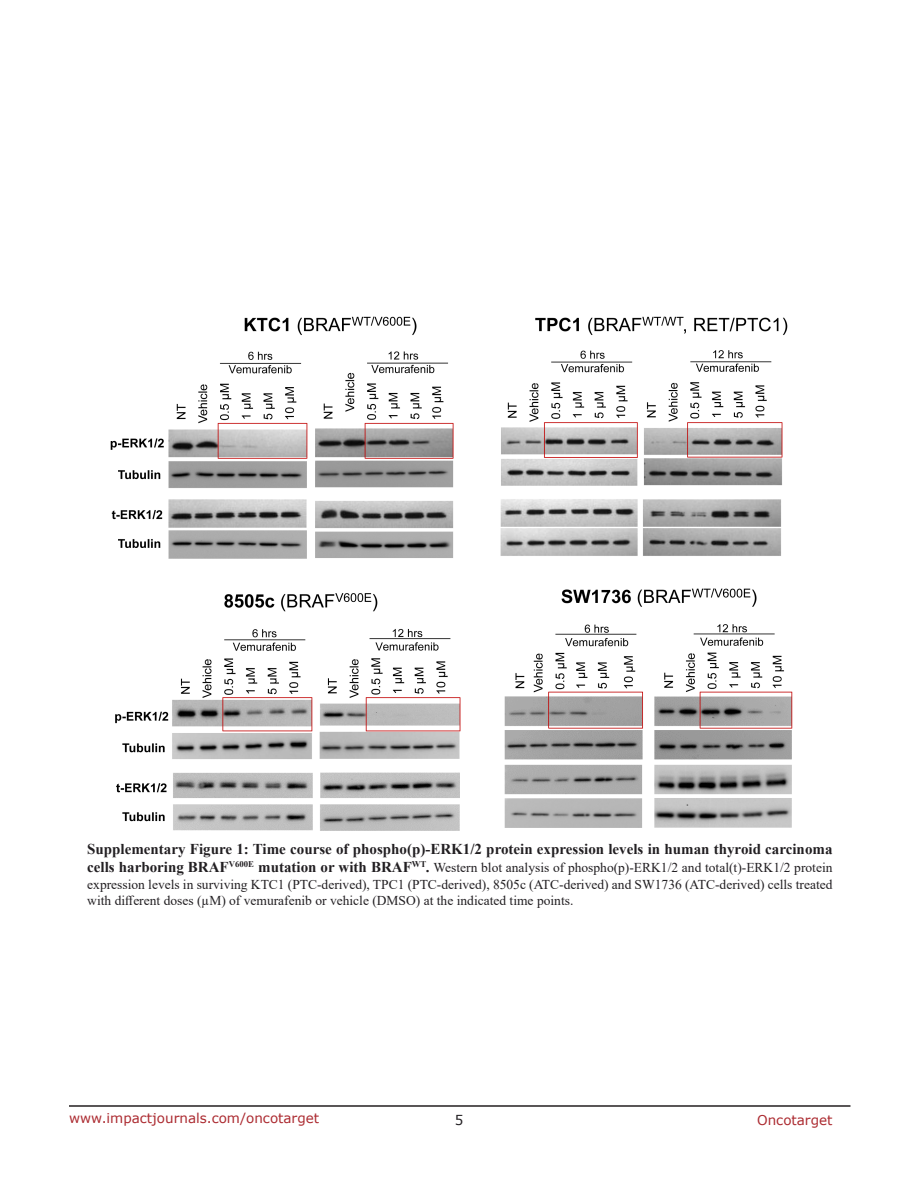
<style>
.page{position:relative;width:918px;height:1188px;background:#fff}
.page>*{position:absolute;margin:0;border:0;box-sizing:border-box;transform-origin:0 0}
.FigureText{font:700 15px "Times New Roman";color:#221f22}
.FigureText-2{font:13.5px/16.2px "Times New Roman";color:#221f22;text-align:justify}
.t1{font:13.5px "Verdana";color:#ac2b31}
.t2{font:13.5px "Verdana";color:#221f22}
.s1{font-weight:700;font-size:15px}
</style>
<div class="page">
<hr style="left:69px;top:1105px;width:781px;height:2px;background:#231f20">
<img style="left:110px;top:316px;width:683px;height:515px">
<p class="FigureText" style="left:87px;top:839px;width:747px">Supplementary Figure 1: Time course of phospho(p)-ERK1/2 protein expression levels in human thyroid carcinoma</p>
<p class="FigureText-2" style="left:87px;top:859px;width:747px"><span class="s1">cells harboring BRAF</span><sup>V600E</sup> <span class="s1">mutation or with BRAF</span><sup>WT</sup><span class="s1">.</span> Western blot analysis of phospho(p)-ERK1/2 and total(t)-ERK1/2 protein expression levels in surviving KTC1 (PTC-derived), TPC1 (PTC-derived), 8505c (ATC-derived) and SW1736 (ATC-derived) cells treated with different doses (µM) of vemurafenib or vehicle (DMSO) at the indicated time points.</p>
<p class="t1" style="left:69px;top:1109px;width:252px">www.impactjournals.com/oncotarget</p>
<p class="t2" style="left:455px;top:1111px;width:10px">5</p>
<p class="t1" style="left:757px;top:1111px;width:77px">Oncotarget</p>
</div>
